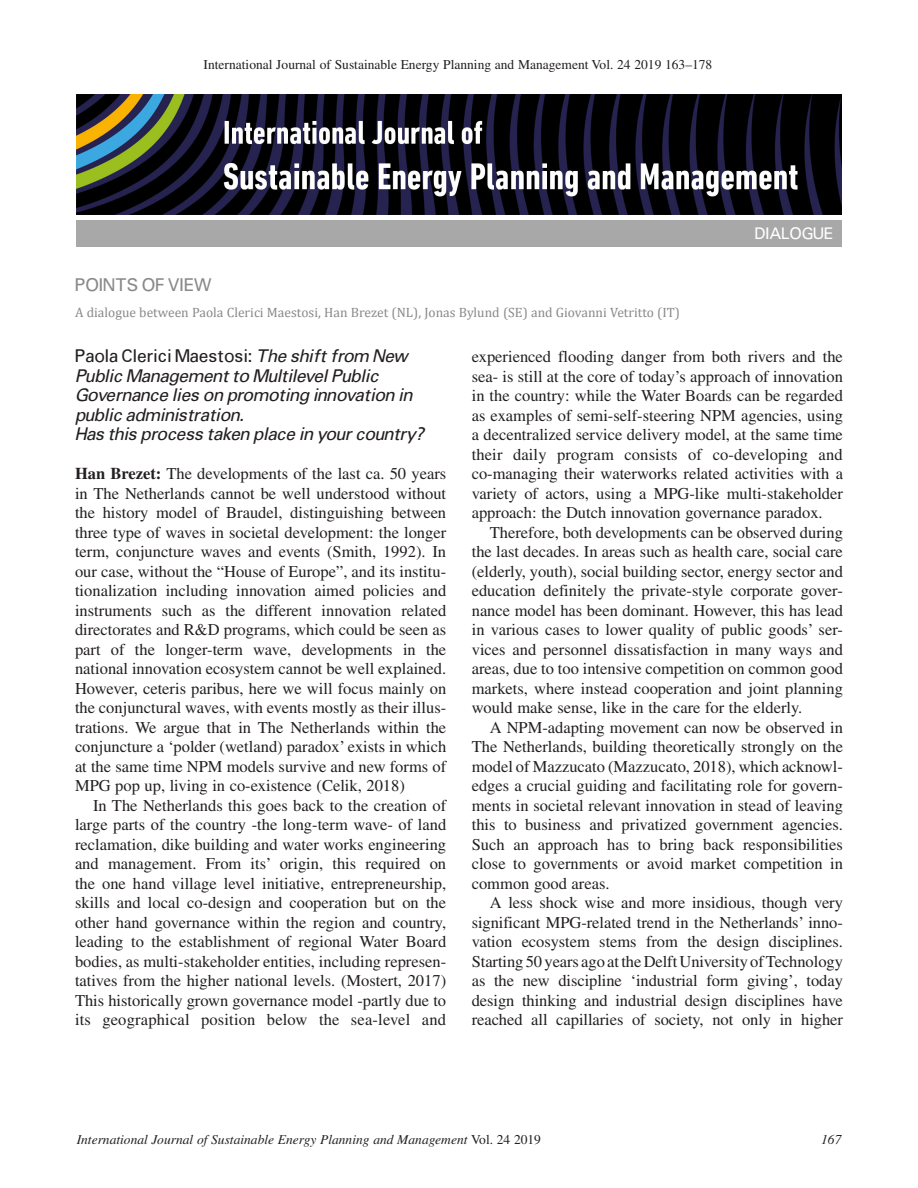
<style>
.page{position:relative;width:918px;height:1188px;background:#fff}
.page>*{position:absolute;margin:0;border:0;box-sizing:border-box;transform-origin:0 0}
.Body{font:16.5px/19.5px "Times";color:#231f20;text-align:justify}
.Body1{font:16.5px/19.5px "Times";color:#231f20;text-align:justify}
.t1{font:italic 16.5px/19.5px "Uniform";color:#231f20}
.t2{font:16.5px "Uniform";color:#8a8888}
.t3{font:15px "Uniform";color:#fff}
.t4{font:13.5px "Cambria";color:#8a8888}
.t5{font:13.5px "Times";color:#231f20}
.t6{font:italic 13.5px "Times";color:#231f20}
.s1{font-style:normal}
.s2{font-weight:700}
</style>
<div class="page">
<img style="left:76px;top:94px;width:765px;height:120px">
<div style="left:76px;top:220px;width:765px;height:27px;background:#a8a8a8"></div>
<p class="t5" style="left:204px;top:57px;width:510px">International Journal of Sustainable Energy Planning and Management Vol. 24 2019 163–178</p>
<p class="t3" style="left:755px;top:224px;width:80px">DIALOGUE</p>
<h1 class="t2" style="left:75px;top:275px;width:138px">POINTS OF VIEW</h1>
<h1 class="t4" style="left:75px;top:304px;width:606px">A dialogue between Paola Clerici Maestosi, Han Brezet (NL), Jonas Bylund (SE) and Giovanni Vetritto (IT)</h1>
<h1 class="t1" style="left:75px;top:347px;width:339px"><span class="s1">Paola Clerici Maestosi:</span> The shift from New Public Management to Multilevel Public Governance lies on promoting innovation in public administration.</h1>
<h1 class="t1" style="left:75px;top:425px;width:351px">Has this process taken place in your country?</h1>
<p class="Body1" style="left:75px;top:464px;width:373px"><span class="s2">Han Brezet:</span> The developments of the last ca. 50 years in The Netherlands cannot be well understood without the history model of Braudel, distinguishing between three type of waves in societal development: the longer term, conjuncture waves and events (Smith, 1992). In our case, without the “House of Europe”, and its institu&shy;tionalization including innovation aimed policies and instruments such as the different innovation related directorates and R&amp;D programs, which could be seen as part of the longer-term wave, developments in the national innovation ecosystem cannot be well explained.<br>However, ceteris paribus, here we will focus mainly on the conjunctural waves, with events mostly as their illus&shy;trations. We argue that in The Netherlands within the conjuncture a ‘polder (wetland) paradox’ exists in which at the same time NPM models survive and new forms of MPG pop up, living in co-existence (Celik, 2018)</p>
<p class="Body" style="left:75px;top:796px;width:373px;text-indent:18px">In The Netherlands this goes back to the creation of large parts of the country -the long-term wave- of land reclamation, dike building and water works engineering and management. From its’ origin, this required on the one hand village level initiative, entrepreneurship, skills and local co-design and cooperation but on the other hand governance within the region and country, leading to the establishment of regional Water Board bodies, as multi-stakeholder entities, including represen&shy;tatives from the higher national levels. (Mostert, 2017)<br>This historically grown governance model -partly due to its geographical position below the sea-level and</p>
<p class="Body" style="left:472px;top:347px;width:373px">experienced flooding danger from both rivers and the sea- is still at the core of today’s approach of innovation in the country: while the Water Boards can be regarded as examples of semi-self-steering NPM agencies, using a decentralized service delivery model, at the same time their daily program consists of co-developing and co-managing their waterworks related activities with a variety of actors, using a MPG-like multi-stakeholder approach: the Dutch innovation governance paradox.</p>
<p class="Body" style="left:472px;top:522px;width:373px;text-indent:18px">Therefore, both developments can be observed during the last decades. In areas such as health care, social care (elderly, youth), social building sector, energy sector and education definitely the private-style corporate gover&shy;nance model has been dominant. However, this has lead in various cases to lower quality of public goods’ ser&shy;vices and personnel dissatisfaction in many ways and areas, due to too intensive competition on common good markets, where instead cooperation and joint planning would make sense, like in the care for the elderly.</p>
<p class="Body" style="left:472px;top:717px;width:373px;text-indent:18px">A NPM-adapting movement can now be observed in The Netherlands, building theoretically strongly on the model of Mazzucato (Mazzucato, 2018), which acknowl&shy;edges a crucial guiding and facilitating role for govern&shy;ments in societal relevant innovation in stead of leaving this to business and privatized government agencies.<br>Such an approach has to bring back responsibilities close to governments or avoid market competition in common good areas.</p>
<p class="Body" style="left:472px;top:893px;width:373px;text-indent:18px">A less shock wise and more insidious, though very significant MPG-related trend in the Netherlands’ inno&shy;vation ecosystem stems from the design disciplines.<br>Starting 50 years ago at the Delft University of Technology as the new discipline ‘industrial form giving’, today design thinking and industrial design disciplines have reached all capillaries of society, not only in higher</p>
<p class="t6" style="left:77px;top:1132px;width:466px">International Journal of Sustainable Energy Planning and Management <span class="s1">Vol. 24 2019</span></p>
<p class="t6" style="left:821px;top:1132px;width:22px">167</p>
</div>
